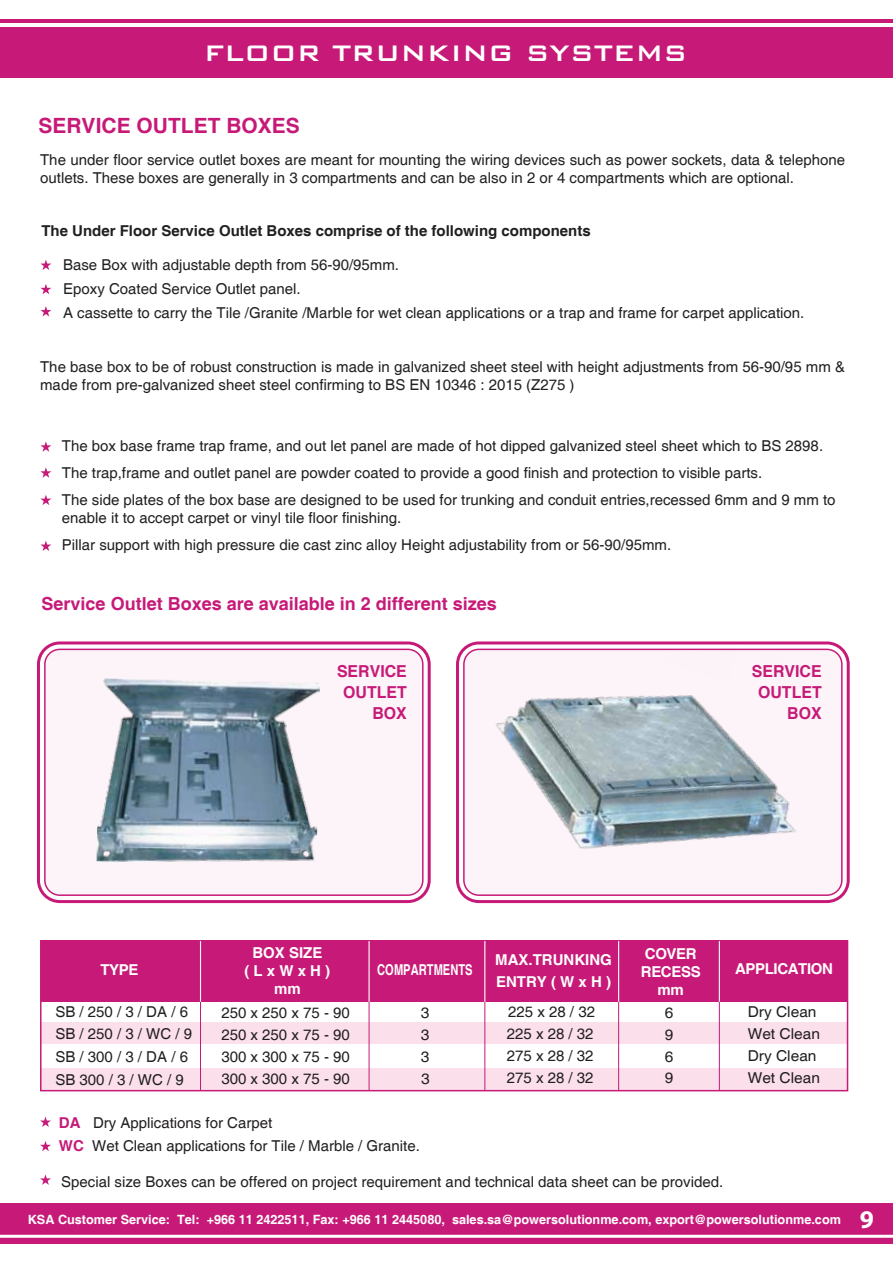
<style>
.page{position:relative;width:893px;height:1263px;background:#fff}
.page>*{position:absolute;margin:0;border:0;box-sizing:border-box;transform-origin:0 0}
.t1{font:500 30px "Bank Gothic BT";color:#fff}
.t2{font:700 21px "Helvetica";color:#c71a78}
.t3{font:700 18px "Helvetica";color:#c71a78}
.t4{font:700 16.5px/21px "Helvetica";color:#c71a78;text-align:right;scale:.96 1}
.t5{font:15px/22px "Helvetica";color:#221f20}
.t6{font:700 15px "Helvetica";color:#221f20}
.t7{font:700 15px/18px "Helvetica";color:#fff;text-align:center}
.t8{font:700 15px/18px "Helvetica";letter-spacing:-.025em;color:#fff;text-align:center}
.t9{font:700 15px "Helvetica";color:#fff;scale:.74 1}
.t10{font:700 12.75px "Helvetica";color:#fff}
.s1{font-weight:700;color:#c71a78}
.s2{font-family:"Myriad";font-size:25.5px}
</style>
<div class="page">
<div style="left:37px;top:641px;width:394px;height:262px;border:3px solid #c71a78;border-radius:21px"></div>
<div style="left:45px;top:649px;width:378px;height:246px;background:#fcf4f8;border-radius:15px"></div>
<div style="left:44px;top:649px;width:380px;height:247px;border:2px solid #c71a78;border-radius:15px"></div>
<div style="left:456px;top:641px;width:394px;height:262px;border:3px solid #c71a78;border-radius:21px"></div>
<div style="left:464px;top:649px;width:378px;height:246px;background:#fcf4f8;border-radius:15px"></div>
<div style="left:463px;top:649px;width:380px;height:247px;border:2px solid #c71a78;border-radius:15px"></div>
<div style="left:0;top:27px;width:893px;height:51px;background:#c71a78"></div>
<div style="left:0;top:1203px;width:893px;height:41px;background:#c71a78"></div>
<hr style="left:0;top:19px;width:893px;height:3px;background:#c71a78">
<hr style="left:0;top:1235px;width:893px;height:3px;background:#fff">
<img style="left:97px;top:678px;width:223px;height:184px">
<svg style="left:40px;top:260px;width:11px;height:10px"></svg>
<svg style="left:40px;top:284px;width:11px;height:10px"></svg>
<svg style="left:40px;top:306px;width:11px;height:10px"></svg>
<svg style="left:40px;top:441px;width:11px;height:11px"></svg>
<svg style="left:40px;top:467px;width:11px;height:11px"></svg>
<svg style="left:40px;top:495px;width:11px;height:10px"></svg>
<svg style="left:40px;top:541px;width:11px;height:10px"></svg>
<div style="left:41px;top:941px;width:806px;height:61px;background:#c71a78"></div>
<div style="left:41px;top:1022px;width:806px;height:22px;background:#fbdfeb"></div>
<div style="left:41px;top:1068px;width:806px;height:22px;background:#fbdfeb"></div>
<div style="left:40px;top:940px;width:808px;height:151px;border:2px solid #c71a78"></div>
<hr style="left:200px;top:941px;width:1px;height:61px;background:#fff">
<hr style="left:200px;top:1002px;width:1px;height:89px;background:#c71a78">
<hr style="left:719px;top:941px;width:1px;height:61px;background:#fff">
<hr style="left:719px;top:1002px;width:1px;height:89px;background:#c71a78">
<hr style="left:618px;top:941px;width:1px;height:61px;background:#fff">
<hr style="left:618px;top:1002px;width:1px;height:89px;background:#c71a78">
<hr style="left:484px;top:941px;width:1px;height:61px;background:#fff">
<hr style="left:484px;top:1002px;width:1px;height:89px;background:#c71a78">
<hr style="left:368px;top:941px;width:2px;height:61px;background:#fff">
<hr style="left:369px;top:1002px;width:1px;height:89px;background:#c71a78">
<img style="left:483px;top:641px;width:325px;height:254px">
<svg style="left:40px;top:1116px;width:11px;height:11px"></svg>
<svg style="left:40px;top:1141px;width:11px;height:10px"></svg>
<svg style="left:40px;top:1174px;width:11px;height:11px"></svg>
<h1 class="t1" style="left:204px;top:37px;width:485px">FLOOR TRUNKING SYSTEMS</h1>
<h2 class="t2" style="left:38px;top:113px;width:263px">SERVICE OUTLET BOXES</h2>
<p class="t5" style="left:40px;top:151px;width:806px;line-height:18px">The under floor service outlet boxes are meant for mounting the wiring devices such as power sockets, data &amp; telephone outlets. These boxes are generally in 3 compartments and can be also in 2 or 4 compartments which are optional.</p>
<p class="t6" style="left:41px;top:221px;width:551px">The Under Floor Service Outlet Boxes comprise of the following components</p>
<p class="t5" style="left:63px;top:253px;width:743px;line-height:24px">Base Box with adjustable depth from 56-90/95mm.<br>Epoxy Coated Service Outlet panel.<br>A cassette to carry the Tile /Granite /Marble for wet clean applications or a trap and frame for carpet application.</p>
<p class="t5" style="left:40px;top:358px;width:806px;line-height:18px">The base box to be of robust construction is made in galvanized sheet steel with height adjustments from 56-90/95 mm &amp; made from pre-galvanized sheet steel confirming to BS EN 10346 : 2015 (Z275 )</p>
<p class="t5" style="left:62px;top:433px;width:775px;line-height:27px">The box base frame trap frame, and out let panel are made of hot dipped galvanized steel sheet which to BS 2898.<br>The trap,frame and outlet panel are powder coated to provide a good finish and protection to visible parts.<br>The side plates of the box base are designed to be used for trunking and conduit entries,recessed 6mm and 9 mm to</p>
<p class="t5" style="left:62px;top:505px;width:611px;line-height:27px">enable it to accept carpet or vinyl tile floor finishing.<br>Pillar support with high pressure die cast zinc alloy Height adjustability from or 56-90/95mm.</p>
<p class="t3" style="left:42px;top:592px;width:457px">Service Outlet Boxes are available in 2 different sizes</p>
<p class="t4" style="left:337px;top:662px;width:74px">SERVICE<br>OUTLET<br>BOX</p>
<p class="t4" style="left:752px;top:662px;width:74px">SERVICE<br>OUTLET<br>BOX</p>
<p class="t7" style="left:100px;top:961px;width:40px">TYPE</p>
<p class="t5" style="left:55px;top:1001px;width:138px">SB / 250 / 3 / DA / 6<br>SB / 250 / 3 / WC / 9<br>SB / 300 / 3 / DA / 6<br>SB 300 / 3 / WC / 9</p>
<p class="t7" style="left:244px;top:944px;width:87px">BOX SIZE<br>( L x W x H ) mm</p>
<p class="t5" style="left:221px;top:1002px;width:130px;text-align:justify">250 x 250 x 75 - 90<br>250 x 250 x 75 - 90<br>300 x 300 x 75 - 90<br>300 x 300 x 75 - 90</p>
<p class="t8" style="left:641px;top:945px;width:61px">COVER<br>RECESS mm</p>
<p class="t7" style="left:495px;top:950px;width:118px;line-height:21.6px;text-align:left">MAX.TRUNKING<br>ENTRY ( W x H )</p>
<p class="t5" style="left:507px;top:1001px;width:90px;text-align:justify">225 x 28 / 32<br>225 x 28 / 32<br>275 x 28 / 32<br>275 x 28 / 32</p>
<p class="t9" style="left:377px;top:961px;width:131px">COMPARTMENTS</p>
<p class="t5" style="left:421px;top:1002px;width:10px">3</p>
<p class="t5" style="left:665px;top:1002px;width:10px;text-align:justify">6<br>9<br>6<br>9</p>
<p class="t5" style="left:421px;top:1024px;width:10px">3</p>
<p class="t5" style="left:421px;top:1046px;width:10px">3<br>3</p>
<p class="t8" style="left:735px;top:961px;width:99px">APPLICATION</p>
<p class="t5" style="left:748px;top:1001px;width:70px">Dry Clean</p>
<p class="t5" style="left:748px;top:1045px;width:70px">Dry Clean</p>
<p class="t5" style="left:748px;top:1023px;width:74px">Wet Clean</p>
<p class="t5" style="left:748px;top:1067px;width:74px">Wet Clean</p>
<p class="t5" style="left:59px;top:1111px;width:362px;line-height:23px"><span class="s1">DA</span> Dry Applications for Carpet<br><span class="s1">WC</span> Wet Clean applications for Tile / Marble / Granite.</p>
<p class="t5" style="left:61px;top:1171px;width:664px">Special size Boxes can be offered on project requirement and technical data sheet can be provided.</p>
<p class="t10" style="left:28px;top:1212px;width:848px">KSA Customer Service: Tel: +966 11 2422511, Fax: +966 11 2445080, sales.sa@powersolutionme.com, export@powersolutionme.com <span class="s2">9</span></p>
</div>
